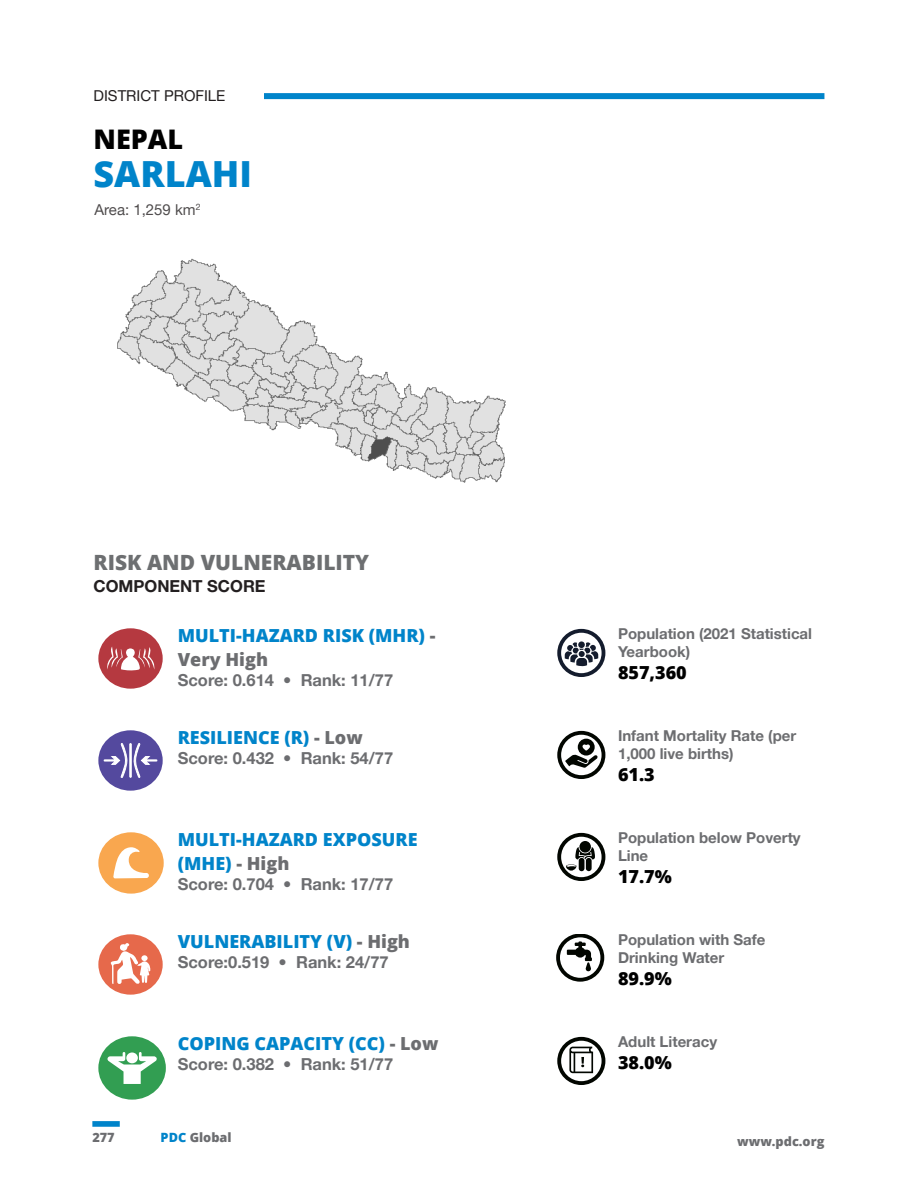
<style>
.page{position:relative;width:918px;height:1188px;background:#fff}
.page>*{position:absolute;margin:0;border:0;box-sizing:border-box;transform-origin:0 0}
.t1{font:800 36px "Open Sans";color:#0084ca}
.t2{font:800 27px "Open Sans";color:#000}
.t3{font:800 21px "Open Sans";color:#6d6f71}
.t4{font:800 18px/24px "Open Sans";color:#0084ca}
.t5{font:800 18px "Open Sans";color:#000}
.t6{font:700 16.5px "Helvetica Neue LT Pro";color:#6c6d70}
.t7{font:700 16.5px "Helvetica Neue LT Pro";color:#231f20}
.t8{font:700 15px/18px "Helvetica Neue LT Pro";color:#6c6d70}
.t9{font:15px "Helvetica Neue LT Pro";color:#231f20}
.t10{font:800 12.75px "Open Sans";color:#6c6d70}
.s1{color:#6c6d70}
.s2{color:#0084ca}
</style>
<div class="page">
<div style="left:264px;top:93px;width:560px;height:6px;background:#0084ca"></div>
<div style="left:92px;top:1121px;width:28px;height:6px;background:#0084ca"></div>
<img style="left:117px;top:258px;width:389px;height:225px">
<div style="left:98px;top:628px;width:65px;height:61px;background:#b53940;border-radius:50%"></div>
<svg style="left:107px;top:647px;width:48px;height:24px"></svg>
<svg style="left:557px;top:629px;width:48px;height:48px"></svg>
<svg style="left:98px;top:730px;width:65px;height:61px"></svg>
<svg style="left:557px;top:731px;width:48px;height:48px"></svg>
<div style="left:98px;top:832px;width:66px;height:62px;background:#f9a74f;border-radius:50%"></div>
<svg style="left:113px;top:847px;width:36px;height:31px"></svg>
<svg style="left:557px;top:833px;width:48px;height:48px"></svg>
<div style="left:98px;top:934px;width:65px;height:61px;background:#e6694b;border-radius:50%"></div>
<svg style="left:111px;top:943px;width:39px;height:41px"></svg>
<div style="left:141px;top:955px;width:7px;height:6px;background:#fff;border-radius:50%"></div>
<svg style="left:556px;top:934px;width:48px;height:48px"></svg>
<div style="left:98px;top:1036px;width:68px;height:64px;background:#329e52;border-radius:50%"></div>
<svg style="left:107px;top:1052px;width:50px;height:32px"></svg>
<svg style="left:557px;top:1037px;width:48px;height:48px"></svg>
<p class="t9" style="left:94px;top:86px;width:133px">DISTRICT PROFILE</p>
<h2 class="t2" style="left:94px;top:119px;width:91px">NEPAL</h2>
<h1 class="t1" style="left:94px;top:146px;width:160px">SARLAHI</h1>
<p class="t9" style="left:94px;top:200px;width:108px">Area: 1,259 km<sup>2</sup></p>
<h3 class="t3" style="left:94px;top:546px;width:277px">RISK AND VULNERABILITY</h3>
<p class="t7" style="left:94px;top:576px;width:174px">COMPONENT SCORE</p>
<p class="t4" style="left:178px;top:623px;width:259px">MULTI-HAZARD RISK (MHR) <span class="s1">-<br>Very High</span></p>
<p class="t6" style="left:178px;top:670px;width:217px">Score: 0.614 • Rank: 11/77</p>
<p class="t4" style="left:178px;top:725px;width:187px">RESILIENCE (R) <span class="s1">- Low</span></p>
<p class="t6" style="left:178px;top:748px;width:217px">Score: 0.432 • Rank: 54/77</p>
<p class="t4" style="left:178px;top:827px;width:241px">MULTI-HAZARD EXPOSURE (MHE) <span class="s1">- High</span></p>
<p class="t6" style="left:178px;top:874px;width:217px">Score: 0.704 • Rank: 17/77</p>
<p class="t4" style="left:178px;top:929px;width:234px">VULNERABILITY (V) <span class="s1">- High</span></p>
<p class="t6" style="left:178px;top:952px;width:212px">Score:0.519 • Rank: 24/77</p>
<p class="t4" style="left:178px;top:1031px;width:262px">COPING CAPACITY (CC) <span class="s1">- Low</span></p>
<p class="t6" style="left:178px;top:1054px;width:217px">Score: 0.382 • Rank: 51/77</p>
<p class="t8" style="left:618px;top:624px;width:196px">Population (2021 Statistical<br>Yearbook)</p>
<p class="t5" style="left:618px;top:658px;width:70px">857,360</p>
<p class="t8" style="left:618px;top:726px;width:180px">Infant Mortality Rate (per<br>1,000 live births)</p>
<p class="t5" style="left:618px;top:760px;width:38px">61.3</p>
<p class="t8" style="left:618px;top:828px;width:184px">Population below Poverty<br>Line</p>
<p class="t5" style="left:618px;top:862px;width:55px">17.7%</p>
<p class="t8" style="left:618px;top:930px;width:149px">Population with Safe<br>Drinking Water</p>
<p class="t5" style="left:618px;top:964px;width:55px">89.9%</p>
<p class="t8" style="left:618px;top:1032px;width:101px">Adult Literacy</p>
<p class="t5" style="left:618px;top:1048px;width:55px">38.0%</p>
<p class="t10" style="left:92px;top:1128px;width:24px">277</p>
<p class="t10" style="left:161px;top:1128px;width:72px"><span class="s2">PDC</span> Global</p>
<p class="t10" style="left:737px;top:1132px;width:89px">www.pdc.org</p>
</div>
